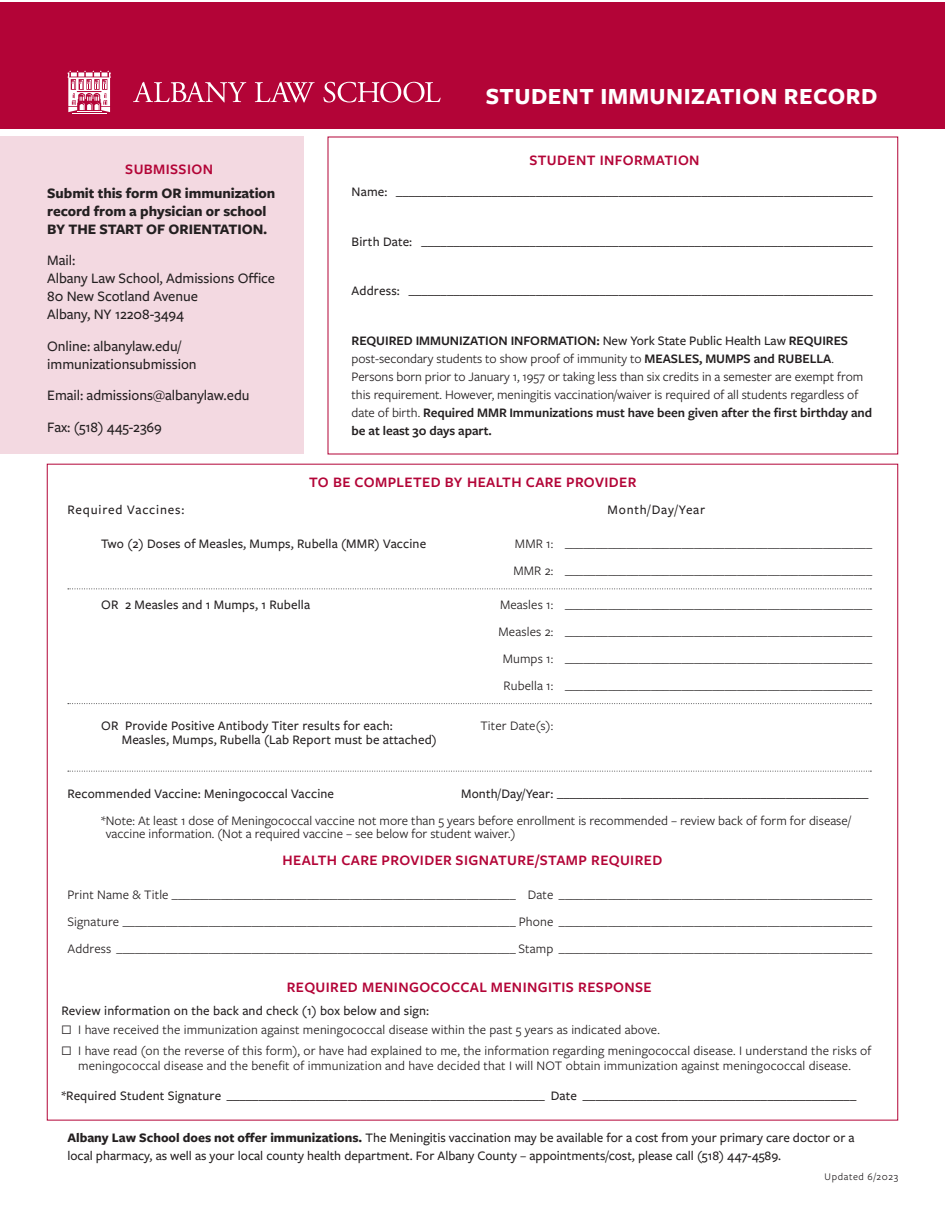
<style>
.page{position:relative;width:945px;height:1215px;background:#fff}
.page>*{position:absolute;margin:0;border:0;box-sizing:border-box;transform-origin:0 0}
.t1{font:700 24px "Freight Sans Pro";letter-spacing:.02em;color:#fff}
.Subheads{font:500 15px/18px "Freight Sans Pro";letter-spacing:-.005em;color:#231f20}
.BlueCenteredHeads{font:600 15px "Freight Sans Pro";letter-spacing:.025em;color:#b30437}
.Subheads-2{font:700 15px/18px "Freight Sans Pro";letter-spacing:-.005em;color:#231f20}
.NAMES{font:600 15px "Freight Sans Pro";letter-spacing:.025em;color:#b30437}
.Subheads-3{font:13.5px/18px "Freight Sans Pro";letter-spacing:.005em;color:#231f20}
.Subheads-4{font:500 13.5px/18px "Freight Sans Pro";letter-spacing:.01em;color:#231f20}
.Subheads-5{font:500 13.5px "Freight Sans Pro";letter-spacing:.06em;color:#231f20}
.Subheads-6{font:10.5px "Freight Sans Pro";letter-spacing:.06em;color:#231f20}
.s1{font-weight:600}
.s2{font-weight:500}
.s3{font-weight:700}
</style>
<div class="page">
<div style="left:0;top:137px;width:304px;height:317px;background:#f3d9e1"></div>
<div style="left:0;top:3px;width:945px;height:126px;background:#b30437"></div>
<svg style="left:133px;top:82px;width:113px;height:20px"></svg>
<svg style="left:255px;top:82px;width:60px;height:20px"></svg>
<svg style="left:324px;top:82px;width:117px;height:20px"></svg>
<hr style="left:72px;top:113px;width:35px;height:1px;background:#fff">
<svg style="left:68px;top:71px;width:43px;height:41px"></svg>
<svg style="left:68px;top:589px;width:803px;height:1px"></svg>
<svg style="left:68px;top:703px;width:803px;height:1px"></svg>
<svg style="left:68px;top:771px;width:803px;height:1px"></svg>
<p class="NAMES" style="left:125px;top:159px;width:89px">SUBMISSION</p>
<p class="Subheads-2" style="left:47px;top:183px;width:230px">Submit this form OR immunization record from a physician or school<br>BY THE START OF ORIENTATION.</p>
<p class="Subheads" style="left:47px;top:251px;width:229px">Mail:<br>Albany Law School, Admissions Office<br>80 New Scotland Avenue<br>Albany, NY 12208-3494</p>
<p class="Subheads" style="left:47px;top:336px;width:151px">Online: albanylaw.edu/ immunizationsubmission</p>
<p class="Subheads" style="left:47px;top:386px;width:204px">Email: admissions@albanylaw.edu</p>
<p class="Subheads" style="left:47px;top:417px;width:116px">Fax: (518) 445-2369</p>
<p class="t1" style="left:486px;top:80px;width:393px">STUDENT IMMUNIZATION RECORD</p>
<p class="NAMES" style="left:530px;top:150px;width:171px">STUDENT INFORMATION</p>
<p class="Subheads-4" style="left:352px;top:182px;width:523px">Name: ___________________________________________________________________________</p>
<p class="Subheads-4" style="left:352px;top:232px;width:523px">Birth Date: _______________________________________________________________________</p>
<p class="Subheads-4" style="left:352px;top:281px;width:523px">Address: _________________________________________________________________________</p>
<p class="Subheads-3" style="left:352px;top:331px;width:522px"><span class="s1">REQUIRED IMMUNIZATION INFORMATION:</span> <span class="s2">New York State Public Health Law</span> <span class="s1">REQUIRES </span>post-secondary students to show proof of immunity to <span class="s1">MEASLES, MUMPS and RUBELLA</span>.<br>Persons born prior to January 1, 1957 or taking less than six credits in a semester are exempt from this requirement. However, meningitis vaccination/waiver is required of all students regardless of date of birth. <span class="s1">Required MMR Immunizations must have been given after the first birthday and be at least 30 days apart.</span></p>
<p class="BlueCenteredHeads" style="left:309px;top:472px;width:329px">TO BE COMPLETED BY HEALTH CARE PROVIDER</p>
<p class="Subheads-5" style="left:68px;top:501px;width:118px">Required Vaccines:</p>
<p class="Subheads-5" style="left:608px;top:501px;width:99px">Month/Day/Year</p>
<p class="Subheads-4" style="left:101px;top:534px;width:326px">Two (2) Doses of Measles, Mumps, Rubella (MMR) Vaccine</p>
<p class="Subheads-3" style="left:515px;top:534px;width:359px">MMR 1: __________________________________________________</p>
<p class="Subheads-3" style="left:513px;top:561px;width:360px">MMR 2: __________________________________________________</p>
<p class="Subheads-4" style="left:101px;top:595px;width:210px">OR 2 Measles and 1 Mumps, 1 Rubella</p>
<p class="Subheads-3" style="left:500px;top:595px;width:374px">Measles 1: __________________________________________________</p>
<p class="Subheads-3" style="left:498px;top:622px;width:375px">Measles 2: __________________________________________________</p>
<p class="Subheads-3" style="left:503px;top:649px;width:371px">Mumps 1: __________________________________________________</p>
<p class="Subheads-3" style="left:504px;top:676px;width:370px">Rubella 1: __________________________________________________</p>
<p class="Subheads-4" style="left:101px;top:716px;width:293px">OR Provide Positive Antibody Titer results for each:</p>
<p class="Subheads-3" style="left:480px;top:716px;width:74px">Titer Date(s):</p>
<p class="Subheads-4" style="left:122px;top:730px;width:317px">Measles, Mumps, Rubella (Lab Report must be attached)</p>
<p class="Subheads-4" style="left:68px;top:784px;width:268px">Recommended Vaccine: Meningococcal Vaccine</p>
<p class="Subheads-4" style="left:461px;top:784px;width:409px">Month/Day/Year: _________________________________________________</p>
<p class="Subheads-3" style="left:106px;top:813px;width:747px;line-height:13.5px;text-indent:-5px">*Note: At least 1 dose of Meningococcal vaccine not more than 5 years before enrollment is recommended – review back of form for disease/ vaccine information. (Not a required vaccine – see below for student waiver.)</p>
<p class="BlueCenteredHeads" style="left:283px;top:850px;width:381px">HEALTH CARE PROVIDER SIGNATURE/STAMP REQUIRED</p>
<p class="Subheads-3" style="left:68px;top:885px;width:806px">Print Name &amp; Title ________________________________________________________ Date ___________________________________________________</p>
<p class="Subheads-3" style="left:68px;top:912px;width:806px">Signature ________________________________________________________________ Phone ___________________________________________________</p>
<p class="Subheads-3" style="left:68px;top:939px;width:806px">Address _________________________________________________________________ Stamp ___________________________________________________</p>
<p class="BlueCenteredHeads" style="left:287px;top:977px;width:366px">REQUIRED MENINGOCOCCAL MENINGITIS RESPONSE</p>
<p class="Subheads-4" style="left:62px;top:1001px;width:369px">Review information on the back and check (1) box below and sign:</p>
<p class="Subheads-3" style="left:62px;top:1020px;width:600px">Q I have received the immunization against meningococcal disease within the past 5 years as indicated above.</p>
<p class="Subheads-3" style="left:62px;top:1043px;width:812px;line-height:15px;text-align:center">Q I have read (on the reverse of this form), or have had explained to me, the information regarding meningococcal disease. I understand the risks of meningococcal disease and the benefit of immunization and have decided that I will NOT obtain immunization against meningococcal disease.</p>
<p class="Subheads-4" style="left:62px;top:1086px;width:796px">*Required Student Signature __________________________________________________ Date ___________________________________________</p>
<p class="Subheads-4" style="left:68px;top:1128px;width:789px"><span class="s3">Albany Law School does not offer immunizations.</span> The Meningitis vaccination may be available for a cost from your primary care doctor or a local pharmacy, as well as your local county health department. For Albany County – appointments/cost, please call (518) 447-4589.</p>
<p class="Subheads-6" style="left:825px;top:1169px;width:75px">Updated 6/2023</p>
</div>
